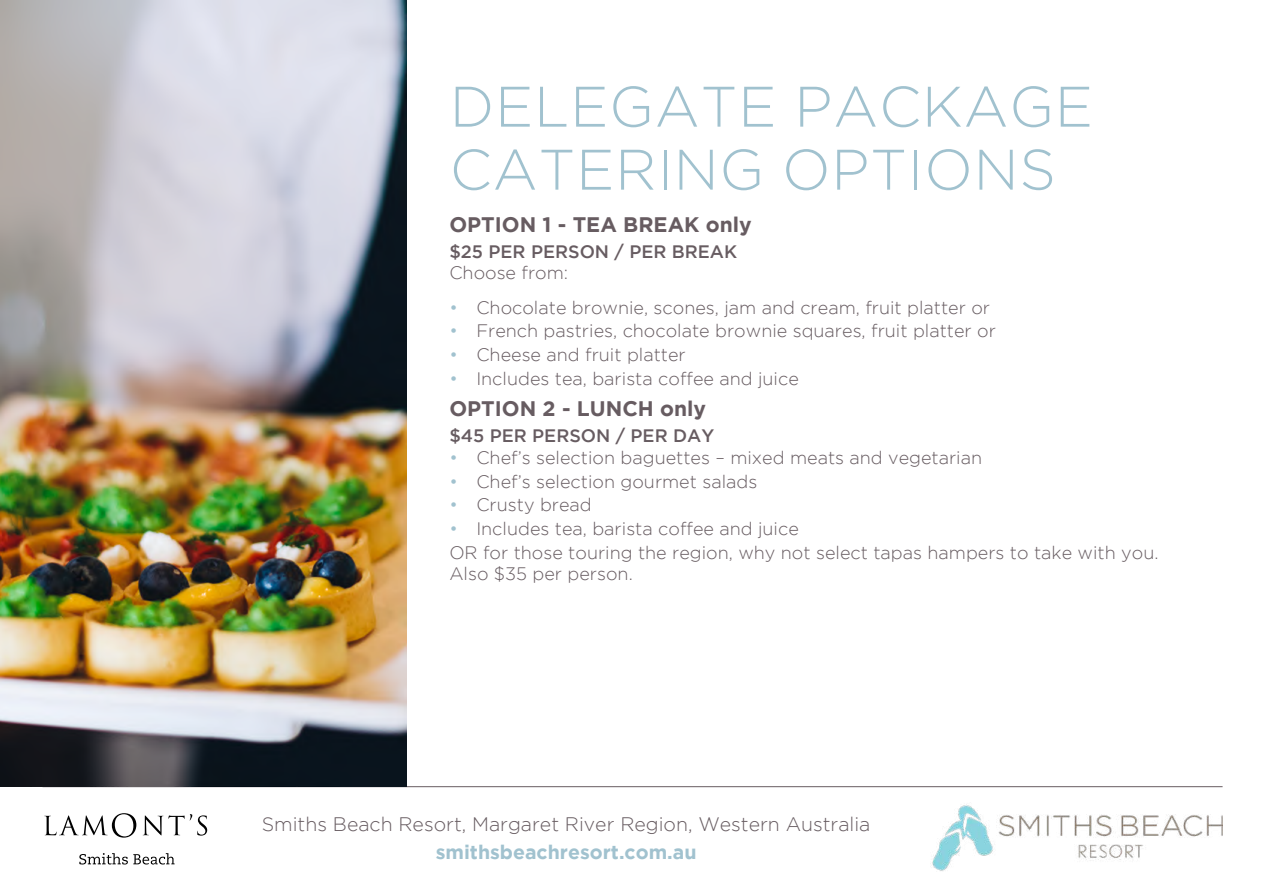
<style>
.page{position:relative;width:1263px;height:893px;background:#fff}
.page>*{position:absolute;margin:0;border:0;box-sizing:border-box;transform-origin:0 0}
.t1{font:300 57px/63px "Gotham";letter-spacing:.015em;color:#a1c2cf}
.t2{font:700 21px "Gotham";color:#675c61}
.t3{font:300 19.5px "Gotham";color:#675c61}
.t4{font:700 19.5px "Gotham";color:#a1c2cf}
.t5{font:300 18px/23.7px "Gotham";color:#675c61}
.t6{font:500 18px "Gotham";color:#675c61}
.s1{color:#a1c2cf}
</style>
<div class="page">
<img style="left:932px;top:804px;width:290px;height:67px">
<hr style="left:43px;top:786px;width:1179px;height:1px;background:#675c61">
<svg style="left:44px;top:813px;width:92px;height:25px"></svg>
<svg style="left:143px;top:814px;width:64px;height:22px"></svg>
<svg style="left:79px;top:853px;width:96px;height:11px"></svg>
<img style="left:0;top:0;width:407px;height:787px">
<h1 class="t1" style="left:450px;top:74px;width:645px">DELEGATE PACKAGE<br>CATERING OPTIONS</h1>
<p class="t2" style="left:449px;top:212px;width:304px">OPTION 1 - TEA BREAK only</p>
<p class="t6" style="left:449px;top:241px;width:289px">$25 PER PERSON / PER BREAK</p>
<p class="t5" style="left:449px;top:261px;width:120px">Choose from:</p>
<p class="t5" style="left:449px;top:295px;width:542px"><span class="s1">•</span> Chocolate brownie, scones, jam and cream, fruit platter or</p>
<p class="t5" style="left:449px;top:319px;width:548px"><span class="s1">•</span> French pastries, chocolate brownie squares, fruit platter or</p>
<p class="t5" style="left:449px;top:343px;width:238px"><span class="s1">•</span> Cheese and fruit platter</p>
<p class="t5" style="left:449px;top:366px;width:351px"><span class="s1">•</span> Includes tea, barista coffee and juice</p>
<p class="t2" style="left:449px;top:397px;width:258px">OPTION 2 - LUNCH only</p>
<p class="t6" style="left:449px;top:426px;width:266px">$45 PER PERSON / PER DAY</p>
<p class="t5" style="left:449px;top:445px;width:534px"><span class="s1">•</span> Chef’s selection baguettes – mixed meats and vegetarian</p>
<p class="t5" style="left:449px;top:469px;width:309px"><span class="s1">•</span> Chef’s selection gourmet salads</p>
<p class="t5" style="left:449px;top:493px;width:144px"><span class="s1">•</span> Crusty bread</p>
<p class="t5" style="left:449px;top:517px;width:711px"><span class="s1">•</span> Includes tea, barista coffee and juice<br>OR for those touring the region, why not select tapas hampers to take with you.</p>
<p class="t5" style="left:449px;top:562px;width:185px">Also $35 per person.</p>
<p class="t3" style="left:262px;top:813px;width:610px">Smiths Beach Resort, Margaret River Region, Western Australia</p>
<p class="t4" style="left:436px;top:841px;width:262px">smithsbeachresort.com.au</p>
</div>
